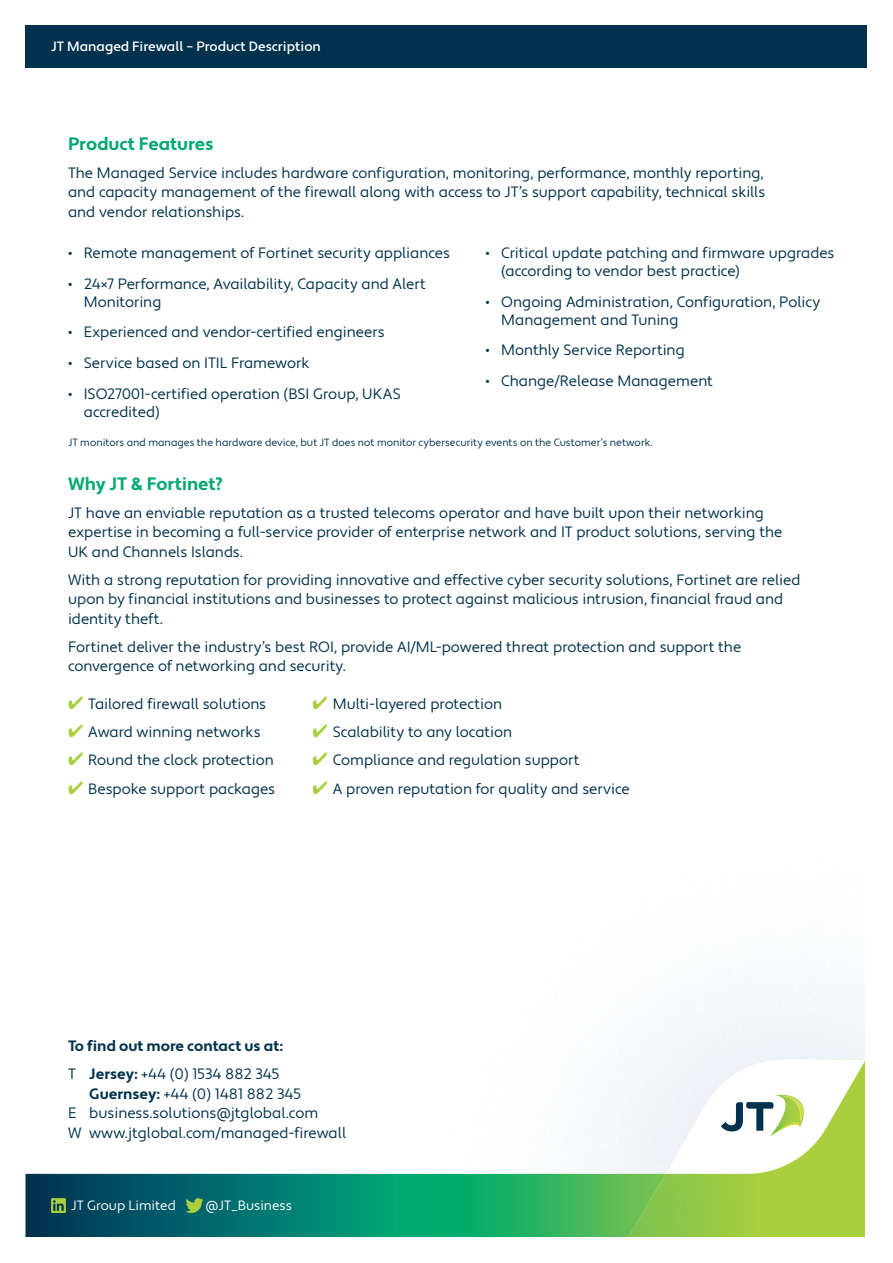
<style>
.page{position:relative;width:893px;height:1263px;background:#fff}
.page>*{position:absolute;margin:0;border:0;box-sizing:border-box;transform-origin:0 0}
.t1{font:700 18px "Apertura";letter-spacing:-.005em;color:#00a871}
.t2{font:15px/19.5px "Apertura";color:#01324d}
.t3{font:700 15px/28px "Apertura";color:#01324d}
.t4{font:500 13.5px "Apertura";color:#fff}
.t5{font:13.5px "Apertura";color:#fff}
.t6{font:10.5px "Apertura";letter-spacing:.005em;color:#01324d}
.s1{color:#aacf3e}
.s2{font-weight:400}
.s3{font-weight:700}
</style>
<div class="page">
<svg style="left:26px;top:1174px;width:602px;height:63px;background:#0d8567"></svg>
<svg style="left:51px;top:1198px;width:15px;height:15px"></svg>
<svg style="left:185px;top:1198px;width:19px;height:15px"></svg>
<svg style="left:629px;top:1060px;width:236px;height:177px"></svg>
<img style="left:781px;top:1096px;width:22px;height:25px">
<div style="left:26px;top:25px;width:841px;height:43px;background:#01324d"></div>
<p class="t4" style="left:51px;top:38px;width:271px">JT Managed Firewall – Product Description</p>
<p class="t1" style="left:68px;top:132px;width:147px">Product Features</p>
<p class="t2" style="left:68px;top:163px;width:699px;text-align:justify">The Managed Service includes hardware configuration, monitoring, performance, monthly reporting, and capacity management of the firewall along with access to JT’s support capability, technical skills and vendor relationships.</p>
<p class="t2" style="left:68px;top:243px;width:383px">• Remote management of Fortinet security appliances</p>
<p class="t2" style="left:84px;top:275px;width:344px;line-height:18px;text-indent:-16px">• 24×7 Performance, Availability, Capacity and Alert<br>Monitoring</p>
<p class="t2" style="left:68px;top:323px;width:318px">• Experienced and vendor-certified engineers</p>
<p class="t2" style="left:68px;top:354px;width:243px">• Service based on ITIL Framework</p>
<p class="t2" style="left:84px;top:385px;width:319px;line-height:18px;text-indent:-16px">• ISO27001-certified operation (BSI Group, UKAS accredited)</p>
<p class="t2" style="left:501px;top:244px;width:335px;line-height:18px;text-indent:-16px">• Critical update patching and firmware upgrades (according to vendor best practice)</p>
<p class="t2" style="left:501px;top:293px;width:320px;line-height:18px;text-indent:-16px">• Ongoing Administration, Configuration, Policy<br>Management and Tuning</p>
<p class="t2" style="left:485px;top:341px;width:201px">• Monthly Service Reporting</p>
<p class="t2" style="left:485px;top:372px;width:229px">• Change/Release Management</p>
<p class="t6" style="left:68px;top:436px;width:586px">JT monitors and manages the hardware device, but JT does not monitor cybersecurity events on the Customer’s network.</p>
<p class="t1" style="left:68px;top:473px;width:156px">Why JT &amp; Fortinet?</p>
<p class="t2" style="left:68px;top:503px;width:716px">JT have an enviable reputation as a trusted telecoms operator and have built upon their networking expertise in becoming a full-service provider of enterprise network and IT product solutions, serving the<br>UK and Channels Islands.</p>
<p class="t2" style="left:68px;top:570px;width:734px">With a strong reputation for providing innovative and effective cyber security solutions, Fortinet are relied upon by financial institutions and businesses to protect against malicious intrusion, financial fraud and identity theft.</p>
<p class="t2" style="left:68px;top:637px;width:675px">Fortinet deliver the industry’s best ROI, provide AI/ML-powered threat protection and support the convergence of networking and security.</p>
<p class="t2" style="left:68px;top:694px;width:200px"><span class="s1">✔</span> Tailored firewall solutions</p>
<p class="t2" style="left:68px;top:723px;width:194px"><span class="s1">✔</span> Award winning networks</p>
<p class="t2" style="left:68px;top:751px;width:207px"><span class="s1">✔</span> Round the clock protection</p>
<p class="t2" style="left:68px;top:779px;width:209px"><span class="s1">✔</span> Bespoke support packages</p>
<p class="t2" style="left:313px;top:694px;width:191px"><span class="s1">✔</span> Multi-layered protection</p>
<p class="t2" style="left:313px;top:723px;width:201px"><span class="s1">✔</span> Scalability to any location</p>
<p class="t2" style="left:313px;top:751px;width:269px"><span class="s1">✔</span> Compliance and regulation support</p>
<p class="t2" style="left:313px;top:779px;width:319px"><span class="s1">✔</span> A proven reputation for quality and service</p>
<p class="t3" style="left:68px;top:1033px;width:216px">To find out more contact us at:<br><span class="s2">T</span> Jersey: <span class="s2">+44 (0) 1534 882 345</span></p>
<p class="t2" style="left:68px;top:1084px;width:280px;text-indent:21px"><span class="s3">Guernsey:</span> +44 (0) 1481 882 345<br>E business.solutions@jtglobal.com<br>W www.jtglobal.com/managed-firewall</p>
<p class="t5" style="left:71px;top:1197px;width:106px">JT Group Limited</p>
<p class="t5" style="left:205px;top:1197px;width:88px">@JT_Business</p>
</div>
